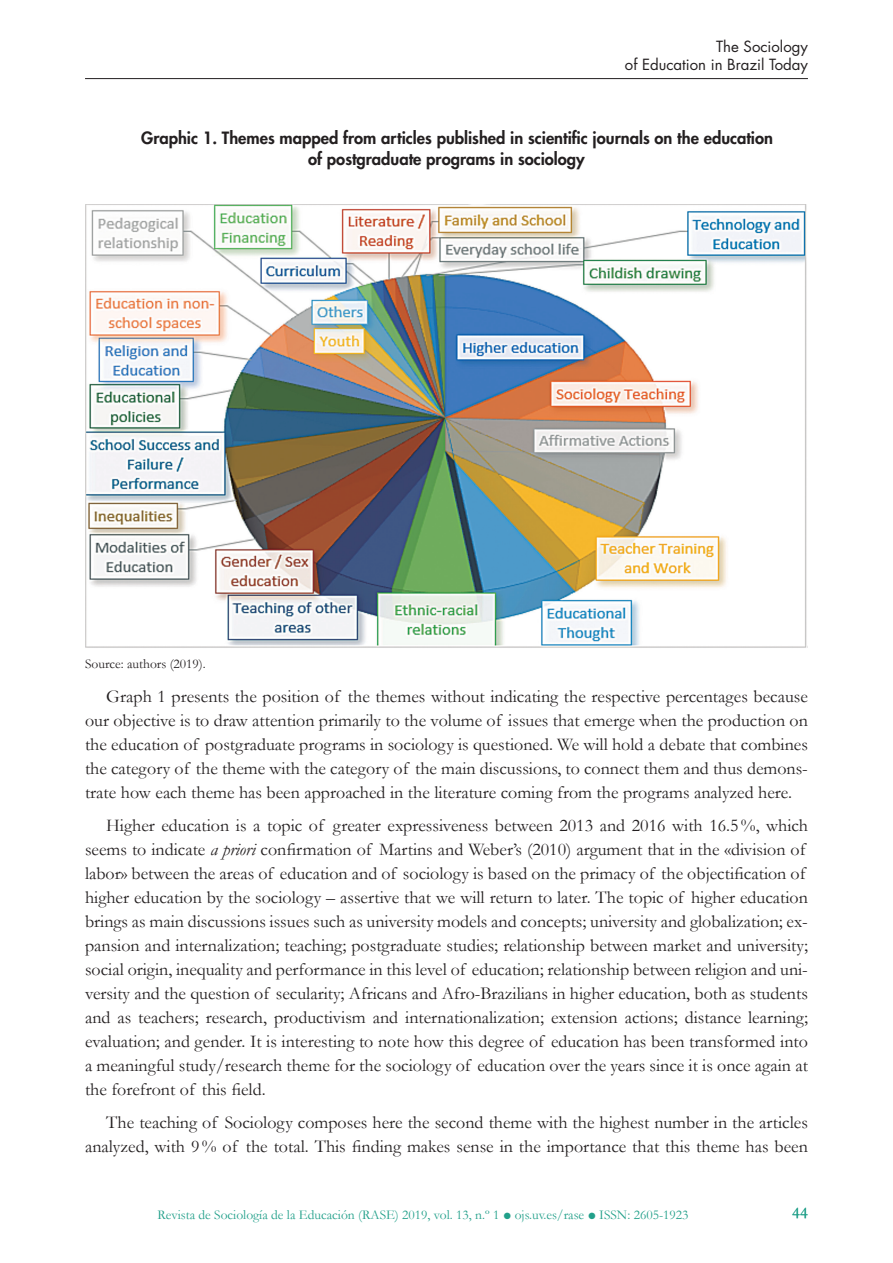
<style>
.page{position:relative;width:893px;height:1263px;background:#fff}
.page>*{position:absolute;margin:0;border:0;box-sizing:border-box;transform-origin:0 0}
.TXT_GENERAL{font:18px/24px "Garamond";color:#231f20;text-align:justify}
.TXT_GENERAL-2{font:800 16.5px/21px "Futura Std";color:#231f20}
.t1{font:16.5px "Garamond";color:#22a08a}
.TÍTULO_PRINCIPAL{font:15px/18px "Futura Std";color:#231f20;text-align:right}
.t2{font:13.5px "Garamond";color:#22a08a}
.FUENTE{font:13.5px "Garamond";color:#231f20}
.s1{font-style:italic}
</style>
<div class="page">
<img style="left:85px;top:204px;width:723px;height:444px">
<hr style="left:85px;top:78px;width:723px;height:1px;background:#231f20">
<p class="TÍTULO_PRINCIPAL" style="left:625px;top:37px;width:184px">The Sociology<br>of Education in Brazil Today</p>
<p class="TXT_GENERAL-2" style="left:308px;top:127px;width:466px;text-indent:-167px">Graphic 1. Themes mapped from articles published in scientific journals on the education of postgraduate programs in sociology</p>
<p class="FUENTE" style="left:85px;top:656px;width:122px">Source: authors (2019).</p>
<p class="TXT_GENERAL" style="left:85px;top:684px;width:724px;text-indent:21px">Graph 1 presents the position of the themes without indicating the respective percentages because our objective is to draw attention primarily to the volume of issues that emerge when the production on the education of postgraduate programs in sociology is questioned. We will hold a debate that combines the category of the theme with the category of the main discussions, to connect them and thus demons&shy;trate how each theme has been approached in the literature coming from the programs analyzed here.</p>
<p class="TXT_GENERAL" style="left:85px;top:813px;width:724px;text-align:left;text-indent:21px">Higher education is a topic of greater expressiveness between 2013 and 2016 with 16.5%, which seems to indicate <span class="s1">a priori</span> confirmation of Martins and Weber’s (2010) argument that in the «division of labor» between the areas of education and of sociology is based on the primacy of the objectification of higher education by the sociology – assertive that we will return to later. The topic of higher education brings as main discussions issues such as university models and concepts; university and globalization; ex&shy;pansion and internalization; teaching; postgraduate studies; relationship between market and university; social origin, inequality and performance in this level of education; relationship between religion and uni&shy;versity and the question of secularity; Africans and Afro-Brazilians in higher education, both as students and as teachers; research, productivism and internationalization; extension actions; distance learning; evaluation; and gender. It is interesting to note how this degree of education has been transformed into a meaningful study/research theme for the sociology of education over the years since it is once again at the forefront of this field.</p>
<p class="TXT_GENERAL" style="left:85px;top:1110px;width:724px;text-align:right">The teaching of Sociology composes here the second theme with the highest number in the articles analyzed, with 9% of the total. This finding makes sense in the importance that this theme has been</p>
<p class="t2" style="left:158px;top:1207px;width:532px">Revista de Sociología de la Educación (RASE) 2019, vol. 13, n.º 1 ● ojs.uv.es/rase ● ISSN: 2605-1923</p>
<p class="t1" style="left:792px;top:1203px;width:17px">44</p>
</div>
